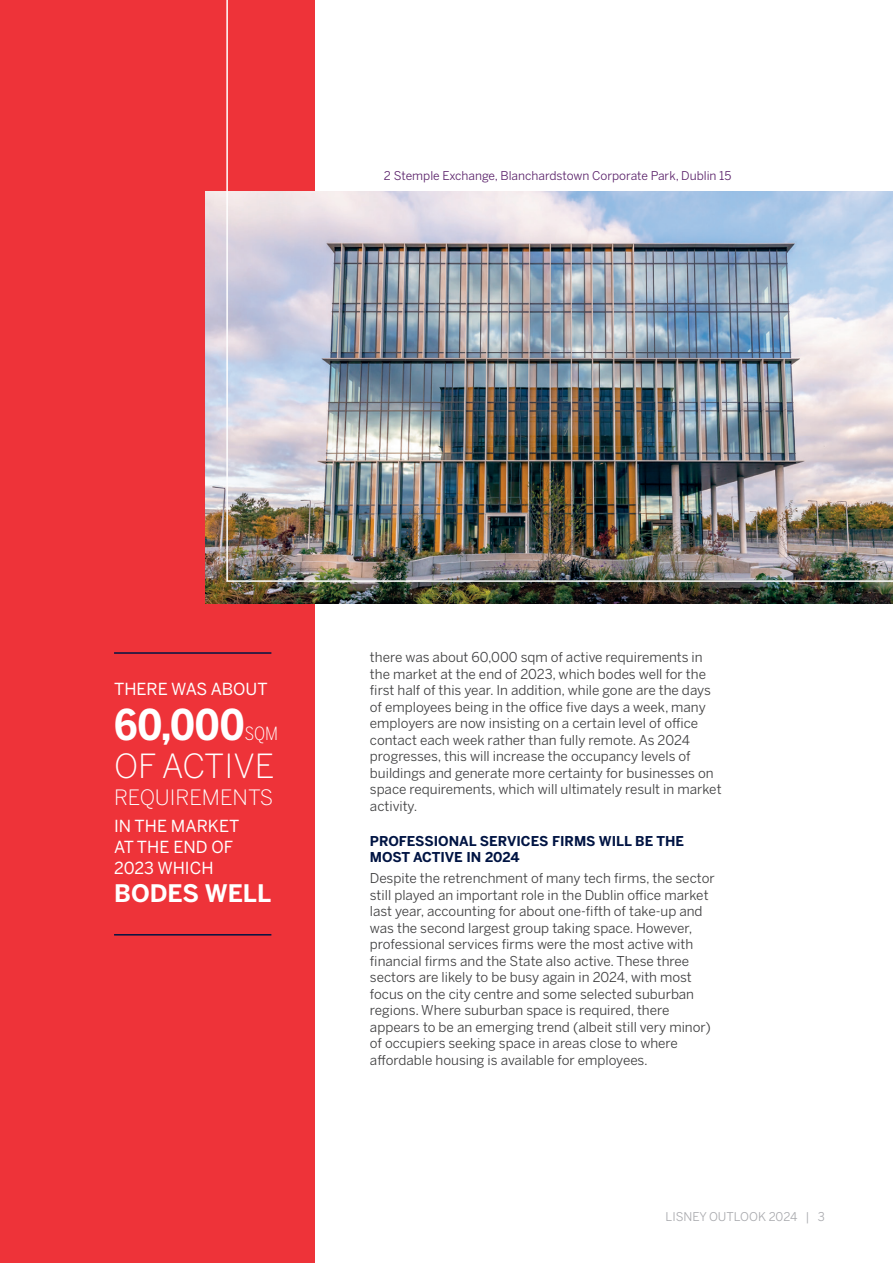
<style>
.page{position:relative;width:893px;height:1263px;background:#fff}
.page>*{position:absolute;margin:0;border:0;box-sizing:border-box;transform-origin:0 0}
.t1{font:700 42px "Benton Sans Cond";color:#fff}
.t2{font:300 33px "Benton Sans";color:#fff}
.t3{font:700 24px "Benton Sans";color:#fff}
.t4{font:300 21px "Benton Sans";color:#fff}
.t5{font:300 18px "Benton Sans Cond";color:#fff}
.t6{font:16.5px/21px "Benton Sans";color:#fff}
.Body_Copy{font:13.5px/16.5px "Benton Sans";color:#3e3e3f}
.Navy_Bold_H3{font:700 13.5px/16.2px "Benton Sans";color:#001443}
.t7{font:12px "Benton Sans";color:#592069}
.t8{font:12px "Benton Sans";color:#a8a9ad}
</style>
<div class="page">
<div style="left:0;top:0;width:315px;height:1263px;background:#ee3339"></div>
<img style="left:205px;top:191px;width:688px;height:413px">
<img style="left:226px;top:0;width:667px;height:583px">
<hr style="left:114px;top:652px;width:157px;height:2px;background:#001443">
<hr style="left:114px;top:934px;width:157px;height:1px;background:#001443">
<p class="t7" style="left:384px;top:169px;width:349px">2 Stemple Exchange, Blanchardstown Corporate Park, Dublin 15</p>
<p class="t6" style="left:114px;top:678px;width:155px">THERE WAS ABOUT</p>
<p class="t1" style="left:114px;top:700px;width:132px">60,000</p>
<p class="t5" style="left:245px;top:723px;width:35px">SQM</p>
<p class="t2" style="left:114px;top:746px;width:162px">OF ACTIVE</p>
<p class="t4" style="left:114px;top:785px;width:161px">REQUIREMENTS</p>
<p class="t6" style="left:114px;top:815px;width:127px">IN THE MARKET<br>AT THE END OF<br>2023 WHICH</p>
<p class="t3" style="left:114px;top:879px;width:158px">BODES WELL</p>
<p class="Body_Copy" style="left:370px;top:649px;width:353px">there was about 60,000 sqm of active requirements in the market at the end of 2023, which bodes well for the first half of this year. In addition, while gone are the days of employees being in the office five days a week, many employers are now insisting on a certain level of office contact each week rather than fully remote. As 2024 progresses, this will increase the occupancy levels of buildings and generate more certainty for businesses on space requirements, which will ultimately result in market activity.</p>
<p class="Navy_Bold_H3" style="left:370px;top:833px;width:316px">PROFESSIONAL SERVICES FIRMS WILL BE THE<br>MOST ACTIVE IN 2024</p>
<p class="Body_Copy" style="left:370px;top:870px;width:346px">Despite the retrenchment of many tech firms, the sector still played an important role in the Dublin office market last year, accounting for about one-fifth of take-up and was the second largest group taking space. However, professional services firms were the most active with financial firms and the State also active. These three sectors are likely to be busy again in 2024, with most focus on the city centre and some selected suburban regions. Where suburban space is required, there appears to be an emerging trend (albeit still very minor) of occupiers seeking space in areas close to where affordable housing is available for employees.</p>
<p class="t8" style="left:665px;top:1209px;width:161px">LISNEY OUTLOOK 2024 | 3</p>
</div>
